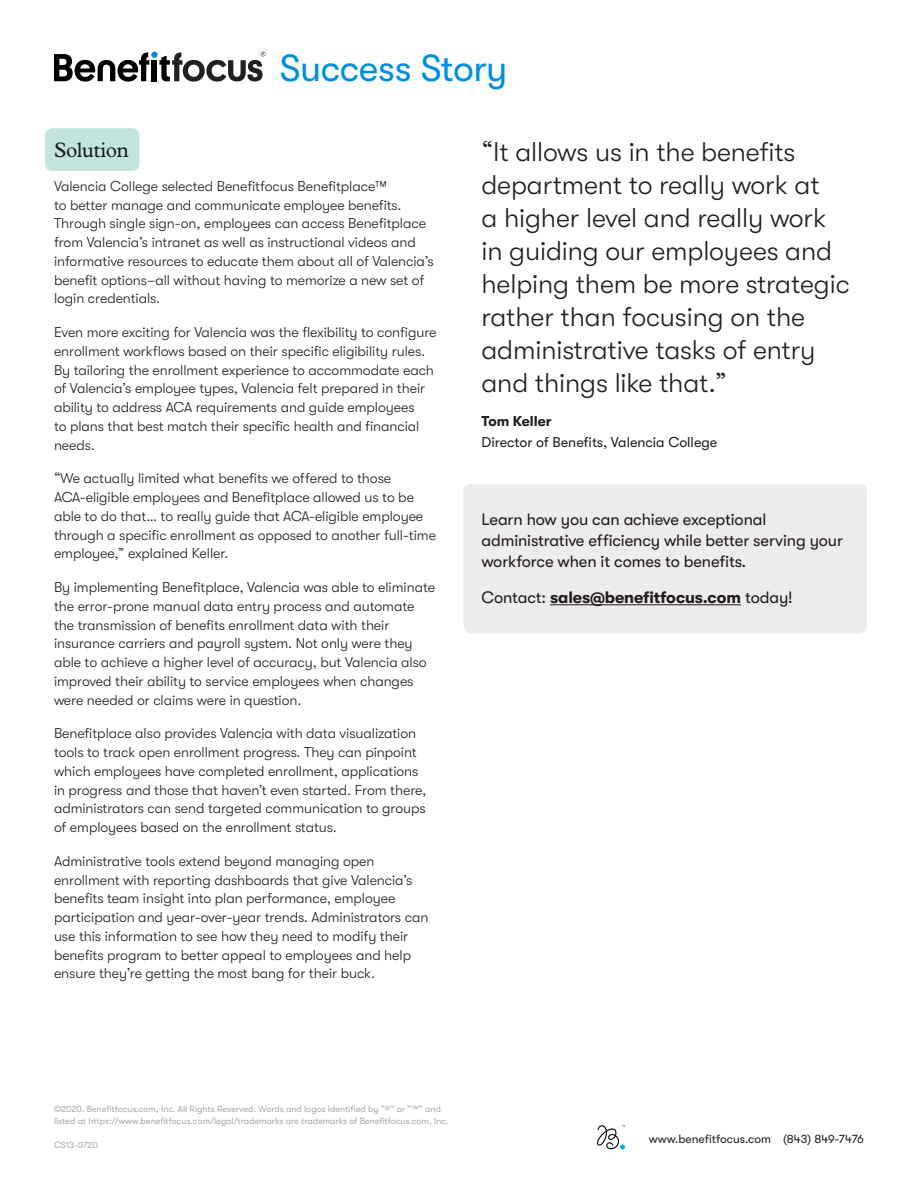
<style>
.page{position:relative;width:918px;height:1188px;background:#fff}
.page>*{position:absolute;margin:0;border:0;box-sizing:border-box;transform-origin:0 0}
.t1{font:37.5px "GT Walsheim Pro";letter-spacing:-.01em;color:#008fde}
.t2{font:300 27px/33px "GT Walsheim Pro";letter-spacing:-.005em;color:#231f20}
.Body_Text{font:21px "Plantin Std";letter-spacing:-.025em;color:#231f20}
.Call_to_Action{font:16.5px/21px "GT Walsheim Pro";letter-spacing:-.01em;color:#231f20}
.Call_to_Action-2{font:700 16.5px "GT Walsheim Pro";letter-spacing:-.01em;color:#231f20}
.Body_Text-2{font:300 14.25px/18.8px "GT Walsheim Pro";letter-spacing:-.005em;color:#231f20}
.Body_Bold{font:14.25px/21px "GT Walsheim Pro";color:#231f20}
.t3{font:12px "GT Walsheim Pro";color:#231f20}
.t4{font:9px/12px "GT Walsheim Pro";color:#a8a9ad}
.s1{font-weight:700}
.s2{font-weight:400}
</style>
<div class="page">
<svg style="left:597px;top:1125px;width:28px;height:24px"></svg>
<div style="left:151px;top:52px;width:7px;height:6px;background:#008fde;border-radius:50%"></div>
<div style="left:152px;top:60px;width:5px;height:21px;background:#000"></div>
<svg style="left:54px;top:52px;width:95px;height:30px"></svg>
<svg style="left:159px;top:52px;width:106px;height:30px"></svg>
<div style="left:464px;top:484px;width:403px;height:149px;background:#eeebeb;border-radius:8px"></div>
<div style="left:45px;top:128px;width:95px;height:43px;background:#c3e3de;border-radius:8px"></div>
<h1 class="t1" style="left:280px;top:47px;width:229px">Success Story</h1>
<p class="Body_Text" style="left:54px;top:138px;width:76px">Solution</p>
<p class="Body_Text-2" style="left:54px;top:177px;width:381px">Valencia College selected Benefitfocus Benefitplace™<br>to better manage and communicate employee benefits.<br>Through single sign-on, employees can access Benefitplace from Valencia’s intranet as well as instructional videos and informative resources to educate them about all of Valencia’s benefit options–all without having to memorize a new set of login credentials.</p>
<p class="Body_Text-2" style="left:54px;top:323px;width:384px">Even more exciting for Valencia was the flexibility to configure enrollment workflows based on their specific eligibility rules.<br>By tailoring the enrollment experience to accommodate each of Valencia’s employee types, Valencia felt prepared in their ability to address ACA requirements and guide employees<br>to plans that best match their specific health and financial needs.</p>
<p class="Body_Text-2" style="left:54px;top:469px;width:384px">“We actually limited what benefits we offered to those ACA-eligible employees and Benefitplace allowed us to be able to do that… to really guide that ACA-eligible employee through a specific enrollment as opposed to another full-time employee,” explained Keller.</p>
<p class="Body_Text-2" style="left:54px;top:578px;width:383px">By implementing Benefitplace, Valencia was able to eliminate the error-prone manual data entry process and automate the transmission of benefits enrollment data with their insurance carriers and payroll system. Not only were they able to achieve a higher level of accuracy, but Valencia also improved their ability to service employees when changes were needed or claims were in question.</p>
<p class="Body_Text-2" style="left:54px;top:724px;width:374px">Benefitplace also provides Valencia with data visualization tools to track open enrollment progress. They can pinpoint which employees have completed enrollment, applications in progress and those that haven’t even started. From there, administrators can send targeted communication to groups of employees based on the enrollment status.</p>
<p class="Body_Text-2" style="left:54px;top:852px;width:376px">Administrative tools extend beyond managing open enrollment with reporting dashboards that give Valencia’s benefits team insight into plan performance, employee participation and year-over-year trends. Administrators can use this information to see how they need to modify their benefits program to better appeal to employees and help ensure they’re getting the most bang for their buck.</p>
<p class="t2" style="left:482px;top:136px;width:370px">“It allows us in the benefits department to really work at<br>a higher level and really work in guiding our employees and helping them be more strategic rather than focusing on the administrative tasks of entry and things like that.”</p>
<p class="Body_Bold" style="left:482px;top:411px;width:237px"><span class="s1">Tom Keller<br></span>Director of Benefits, Valencia College</p>
<p class="Call_to_Action" style="left:482px;top:509px;width:363px">Learn how you can achieve exceptional administrative efficiency while better serving your workforce when it comes to benefits.</p>
<p class="Call_to_Action-2" style="left:482px;top:588px;width:313px"><span class="s2">Contact:</span> sales@benefitfocus.com <span class="s2">today!</span></p>
<p class="t4" style="left:54px;top:1103px;width:396px">©2020. Benefitfocus.com, Inc. All Rights Reserved. Words and logos identified by “®” or “™” and listed at https://www.benefitfocus.com/legal/trademarks are trademarks of Benefitfocus.com, Inc.</p>
<p class="t4" style="left:54px;top:1139px;width:46px">CS13-0720</p>
<p class="t3" style="left:649px;top:1132px;width:217px">www.benefitfocus.com (843) 849-7476</p>
</div>
